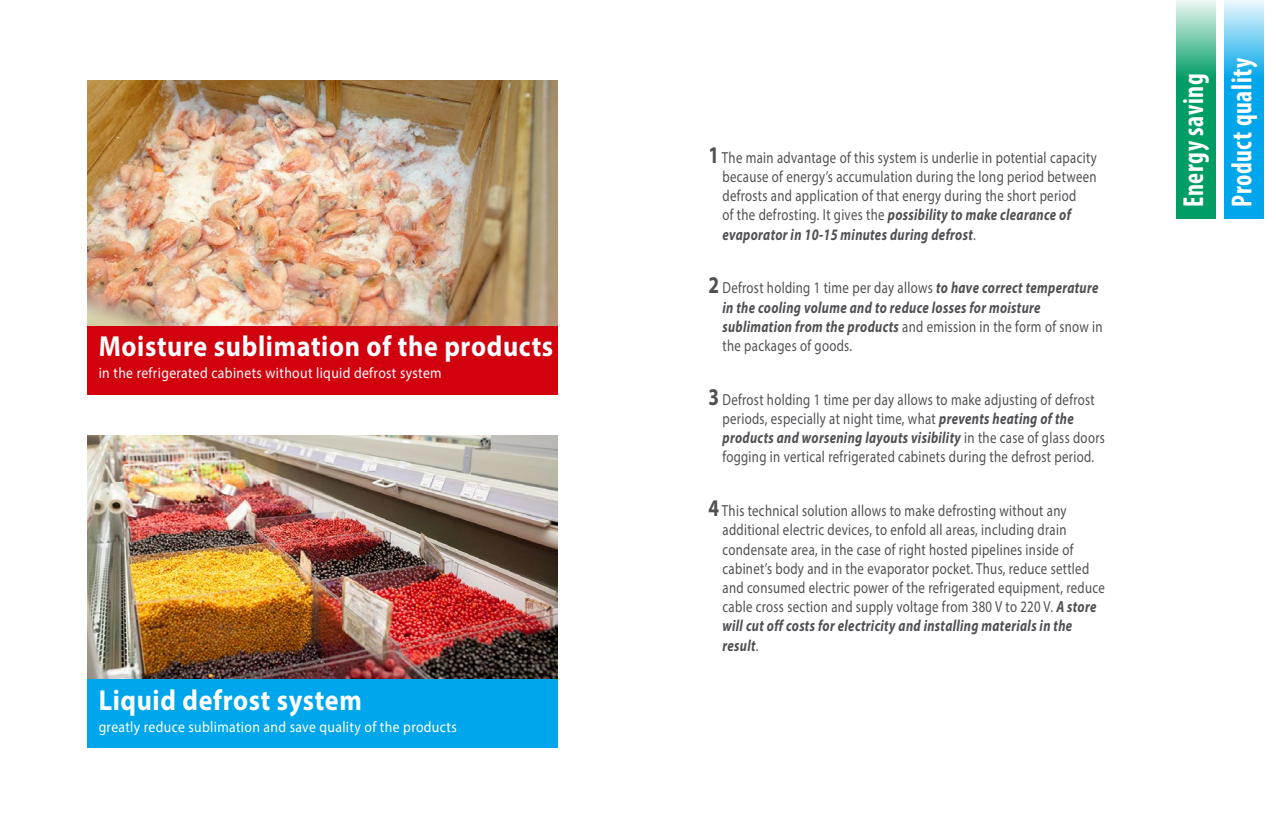
<style>
.page{position:relative;width:1276px;height:823px;background:#fff}
.page>*{position:absolute;margin:0;border:0;box-sizing:border-box;transform-origin:0 0}
.t1{font:700 29px "Myriad Pro";letter-spacing:.025em;color:#fff;scale:.9 1}
.t2{font:700 condensed 29px/48.4px "Myriad Pro";letter-spacing:.025em;color:#fff;scale:.9 1}
.t3{font:16px/19.2px "Myriad Pro";letter-spacing:.025em;color:#504f53;scale:.8 1}
.t4{font:italic 700 16px/19.2px "Myriad Pro";letter-spacing:.025em;color:#504f53;scale:.8 1}
.t5{font:15.2px "Myriad Pro";letter-spacing:.025em;color:#fff;scale:.9 1}
.s1{font-weight:700;font-size:24px}
.s2{font-weight:700;font-style:italic}
.s3{font-style:normal;font-size:24px}
.s4{font-weight:400;font-style:normal}
</style>
<div class="page">
<svg style="left:1176px;top:0;width:40px;height:219px;background:#2aae7d"></svg>
<svg style="left:1224px;top:0;width:39px;height:219px;background:#2ab4ee"></svg>
<img style="left:87px;top:435px;width:471px;height:244px">
<img style="left:87px;top:80px;width:471px;height:246px">
<div style="left:87px;top:326px;width:471px;height:68px;background:#d1010e"></div>
<div style="left:87px;top:679px;width:471px;height:68px;background:#00a6eb"></div>
<h1 class="t1" style="left:99px;top:327px;width:506px">Moisture sublimation of the products</h1>
<p class="t5" style="left:99px;top:364px;width:382px">in the refrigerated cabinets without liquid defrost system</p>
<h1 class="t1" style="left:99px;top:680px;width:294px">Liquid defrost system</h1>
<p class="t5" style="left:99px;top:717px;width:399px">greatly reduce sublimation and save quality of the products</p>
<p class="t3" style="left:722px;top:147px;width:469px;text-indent:-14px"><span class="s1">1</span> The main advantage of this system is underlie in potential capacity because of energy’s accumulation during the long period between defrosts and application of that energy during the short period<br>of the defrosting. It gives the <span class="s2">possibility to make clearance of evaporator in 10-15 minutes during defrost</span>.</p>
<p class="t4" style="left:722px;top:277px;width:477px;text-indent:-14px"><span class="s3">2</span> <span class="s4">Defrost holding 1 time per day allows</span> to have correct temperature in the cooling volume and to reduce losses for moisture sublimation from the products <span class="s4">and emission in the form of snow in the packages of goods.</span></p>
<p class="t3" style="left:722px;top:389px;width:479px;text-indent:-14px"><span class="s1">3</span> Defrost holding 1 time per day allows to make adjusting of defrost periods, especially at night time, what <span class="s2">prevents heating of the products and worsening layouts visibility</span> in the case of glass doors fogging in vertical refrigerated cabinets during the defrost period.</p>
<p class="t3" style="left:722px;top:500px;width:479px;text-indent:-14px"><span class="s1">4</span> This technical solution allows to make defrosting without any additional electric devices, to enfold all areas, including drain condensate area, in the case of right hosted pipelines inside of cabinet’s body and in the evaporator pocket. Thus, reduce settled and consumed electric power of the refrigerated equipment, reduce cable cross section and supply voltage from 380 V to 220 V. <span class="s2">A store will cut off costs for electricity and installing materials in the result</span>.</p>
<h1 class="t2" style="left:1168px;top:207px;width:167px;rotate:-90deg">Energy saving<br>Product quality</h1>
</div>
